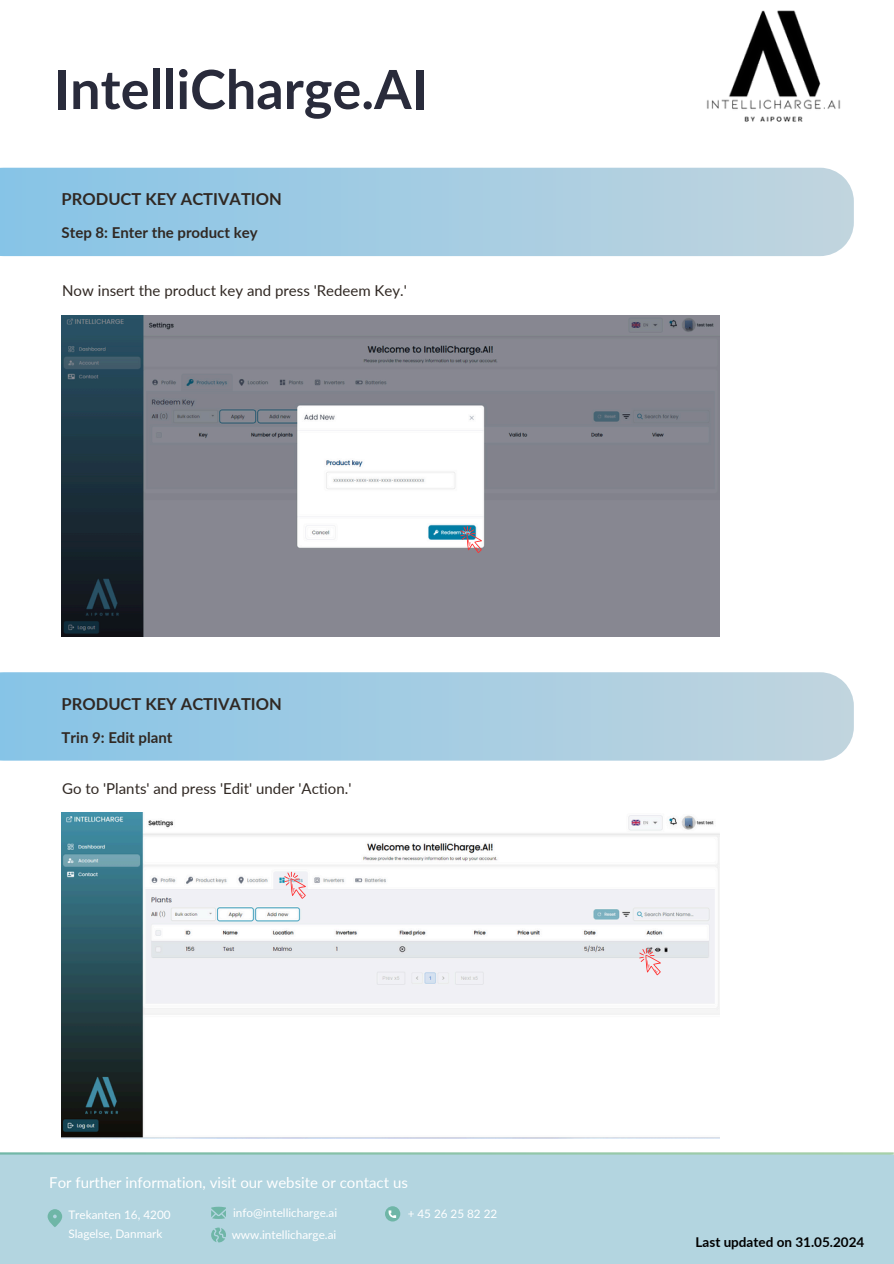
<style>
.page{position:relative;width:894px;height:1264px;background:#fff}
.page>*{position:absolute;margin:0;border:0;box-sizing:border-box;transform-origin:0 0}
.t1{font:700 54px "Lato";color:#292b3b}
.t2{font:700 16.5px "Lato";color:#302823}
.t3{font:15px "Lato";color:#302823}
.t4{font:15px "Lato";color:#fff}
.t5{font:700 15px "Lato";color:#302823}
.t6{font:700 13.5px "Lato";color:#000}
.t7{font:11.7px "Lato";color:#fff}
</style>
<div class="page">
<img style="left:706px;top:10px;width:135px;height:112px">
<svg style="left:0;top:168px;width:853px;height:88px;background:#a4cce2"></svg>
<div style="left:0;top:1154px;width:893px;height:109px;background:#b3d5e0"></div>
<svg style="left:48px;top:1209px;width:14px;height:18px"></svg>
<svg style="left:211px;top:1206px;width:15px;height:12px"></svg>
<div style="left:385px;top:1206px;width:15px;height:15px;background:#6fb6a7;border-radius:50%"></div>
<svg style="left:388px;top:1210px;width:8px;height:7px"></svg>
<svg style="left:211px;top:1227px;width:15px;height:15px"></svg>
<svg style="left:0;top:672px;width:853px;height:88px;background:#a4cce2"></svg>
<img style="left:62px;top:315px;width:657px;height:321px">
<svg style="left:460px;top:526px;width:22px;height:27px"></svg>
<img style="left:62px;top:812px;width:657px;height:326px">
<svg style="left:639px;top:948px;width:22px;height:27px"></svg>
<svg style="left:284px;top:871px;width:22px;height:27px"></svg>
<h3 class="t1" style="left:54px;top:56px;width:375px">IntelliCharge.AI</h3>
<h1 class="t2" style="left:62px;top:189px;width:222px">PRODUCT KEY ACTIVATION</h1>
<h3 class="t5" style="left:62px;top:223px;width:197px">Step 8: Enter the product key</h3>
<h2 class="t3" style="left:62px;top:281px;width:346px">Now insert the product key and press 'Redeem Key.'</h2>
<h2 class="t2" style="left:62px;top:693px;width:222px">PRODUCT KEY ACTIVATION</h2>
<h4 class="t5" style="left:62px;top:728px;width:112px">Trin 9: Edit plant</h4>
<p class="t3" style="left:62px;top:779px;width:290px">Go to 'Plants' and press 'Edit' under 'Action.'</p>
<p class="t4" style="left:49px;top:1173px;width:360px">For further information, visit our website or contact us</p>
<p class="t7" style="left:68px;top:1207px;width:104px">Trekanten 16, 4200</p>
<p class="t7" style="left:68px;top:1226px;width:96px">Slagelse, Danmark</p>
<h4 class="t7" style="left:233px;top:1205px;width:106px">info@intellicharge.ai</h4>
<p class="t7" style="left:232px;top:1227px;width:106px">www.intellicharge.ai</p>
<h4 class="t7" style="left:407px;top:1206px;width:91px">+ 45 26 25 82 22</h4>
<p class="t6" style="left:695px;top:1233px;width:170px">Last updated on 31.05.2024</p>
</div>
